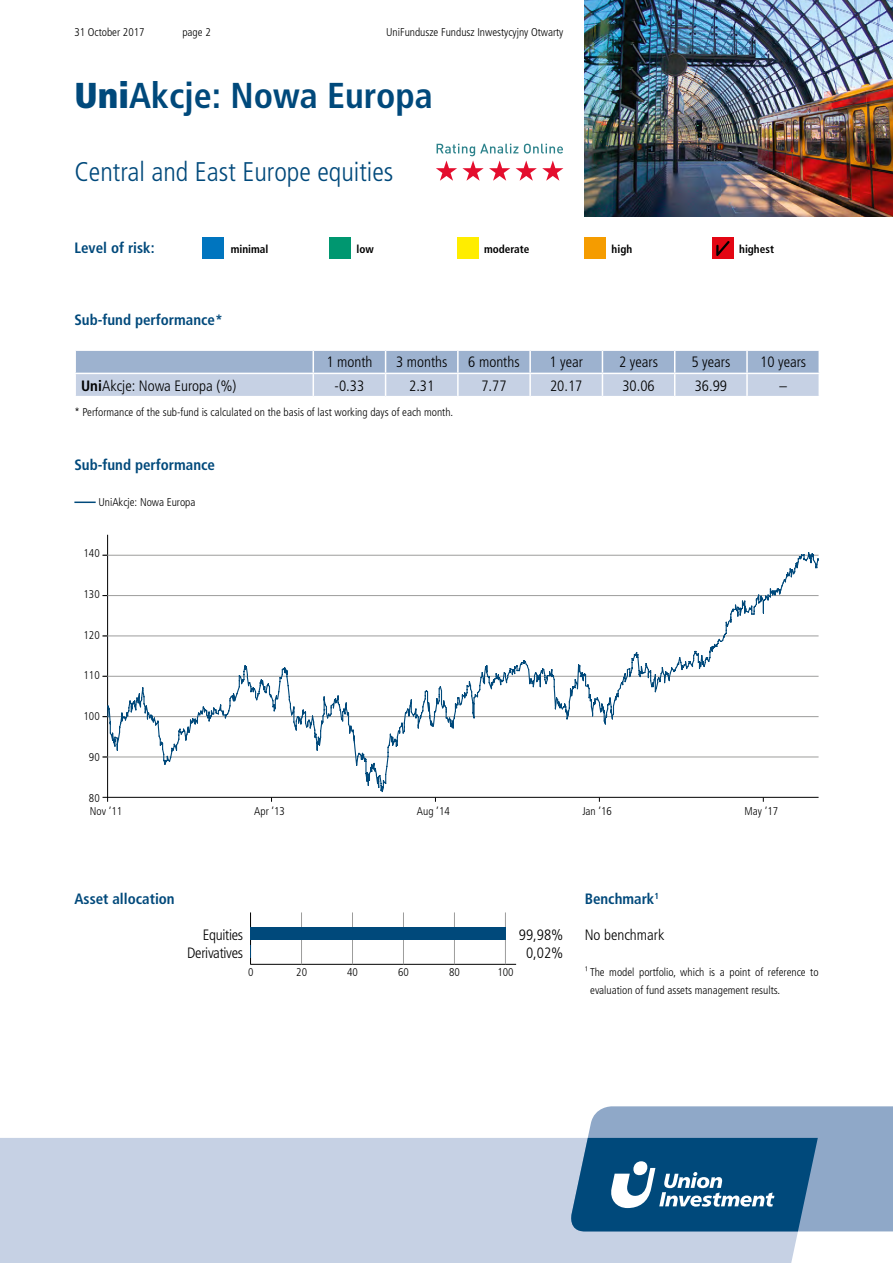
<style>
.page{position:relative;width:893px;height:1263px;background:#fff}
.page>*{position:absolute;margin:0;border:0;box-sizing:border-box;transform-origin:0 0}
.t1{font:700 condensed 36px "Frutiger LT Pro";color:#00497b}
.t2{font:300 condensed 27px "Frutiger LT Pro";color:#00497b}
._04_Copy_10_pt{font:300 condensed 15px "Frutiger LT Pro";color:#000}
._03_Subhead_10_pt{font:700 condensed 15px "Frutiger LT Pro";color:#00497b}
.tabela_wynikow{font:300 condensed 15px "Frutiger LT Pro";color:#000}
._04_Copy_10_pt-2{font:300 condensed 15px "Frutiger LT Pro";letter-spacing:-.02em;color:#000}
._07_Issue_details__p{font:300 condensed 11.25px/18px "Frutiger LT Pro";color:#000}
.wykres_poziom{font:300 condensed 11.25px "Frutiger LT Pro";color:#000}
.t3{font:700 condensed 11.25px "Frutiger LT Pro";color:#000}
.wykres_pion{font:300 condensed 11.25px "Frutiger LT Pro";color:#000}
.s1{font-weight:900}
.s2{font-weight:700}
</style>
<div class="page">
<div style="left:202px;top:238px;width:21px;height:21px;background:#0075bf"></div>
<div style="left:330px;top:238px;width:21px;height:21px;background:#009770"></div>
<div style="left:457px;top:238px;width:21px;height:21px;background:#ffed00"></div>
<div style="left:585px;top:238px;width:21px;height:21px;background:#f59c00"></div>
<div style="left:712px;top:238px;width:21px;height:21px;background:#e30613"></div>
<svg style="left:716px;top:241px;width:14px;height:15px"></svg>
<div style="left:0;top:1138px;width:818px;height:125px;background:#c6d1e4"></div>
<svg style="left:568px;top:1106px;width:325px;height:125px;background:#5583a8"></svg>
<img style="left:585px;top:0;width:308px;height:217px">
<svg style="left:436px;top:144px;width:127px;height:37px"></svg>
<svg style="left:75px;top:350px;width:744px;height:46px;background:#b7c6dc"></svg>
<hr style="left:746px;top:374px;width:2px;height:22px;background:#fff">
<hr style="left:74px;top:501px;width:22px;height:2px;background:#00497b">
<hr style="left:107px;top:535px;width:1px;height:267px;background:#000">
<hr style="left:103px;top:797px;width:716px;height:1px;background:#000">
<svg style="left:107px;top:551px;width:712px;height:242px"></svg>
<hr style="left:250px;top:964px;width:266px;height:1px;background:#000">
<hr style="left:301px;top:912px;width:1px;height:52px;background:#9d9d9c">
<hr style="left:352px;top:912px;width:1px;height:52px;background:#9d9d9c">
<hr style="left:403px;top:912px;width:1px;height:52px;background:#9d9d9c">
<hr style="left:454px;top:912px;width:1px;height:52px;background:#9d9d9c">
<hr style="left:505px;top:912px;width:1px;height:52px;background:#9d9d9c">
<hr style="left:250px;top:912px;width:1px;height:52px;background:#000">
<div style="left:250px;top:927px;width:255px;height:13px;background:#00497b"></div>
<p class="_07_Issue_details__p" style="left:74px;top:23px;width:72px">31 October 2017</p>
<p class="_07_Issue_details__p" style="left:182px;top:23px;width:30px">page 2</p>
<p class="_07_Issue_details__p" style="left:386px;top:23px;width:179px">UniFundusze Fundusz Inwestycyjny Otwarty</p>
<h1 class="t1" style="left:74px;top:75px;width:360px"><span class="s1">Uni</span>Akcje: Nowa Europa</h1>
<h2 class="t2" style="left:74px;top:156px;width:320px">Central and East Europe equities</h2>
<h3 class="_03_Subhead_10_pt" style="left:74px;top:239px;width:82px">Level of risk:</h3>
<p class="t3" style="left:231px;top:242px;width:39px">minimal</p>
<p class="t3" style="left:356px;top:242px;width:19px">low</p>
<p class="t3" style="left:484px;top:242px;width:47px">moderate</p>
<p class="t3" style="left:612px;top:242px;width:22px">high</p>
<p class="t3" style="left:739px;top:242px;width:36px">highest</p>
<p class="_03_Subhead_10_pt" style="left:74px;top:311px;width:150px">Sub-fund performance*</p>
<p class="_04_Copy_10_pt" style="left:326px;top:354px;width:48px">1 month</p>
<p class="_04_Copy_10_pt" style="left:396px;top:354px;width:53px">3 months</p>
<p class="_04_Copy_10_pt" style="left:468px;top:354px;width:53px">6 months</p>
<p class="_04_Copy_10_pt" style="left:549px;top:354px;width:35px">1 year</p>
<p class="_04_Copy_10_pt" style="left:619px;top:354px;width:40px">2 years</p>
<p class="_04_Copy_10_pt" style="left:691px;top:354px;width:40px">5 years</p>
<p class="_04_Copy_10_pt" style="left:760px;top:354px;width:48px">10 years</p>
<p class="_04_Copy_10_pt" style="left:81px;top:377px;width:157px"><span class="s2">Uni</span>Akcje: Nowa Europa (%)</p>
<p class="tabela_wynikow" style="left:335px;top:377px;width:31px">-0.33</p>
<p class="tabela_wynikow" style="left:409px;top:377px;width:27px">2.31</p>
<p class="tabela_wynikow" style="left:481px;top:377px;width:27px">7.77</p>
<p class="tabela_wynikow" style="left:550px;top:377px;width:34px">20.17</p>
<p class="tabela_wynikow" style="left:622px;top:377px;width:34px">30.06</p>
<p class="tabela_wynikow" style="left:695px;top:377px;width:34px">36.99</p>
<p class="_04_Copy_10_pt" style="left:779px;top:377px;width:9px">–</p>
<p class="_07_Issue_details__p" style="left:74px;top:403px;width:380px">* Performance of the sub-fund is calculated on the basis of last working days of each month.</p>
<p class="_03_Subhead_10_pt" style="left:74px;top:456px;width:142px">Sub-fund performance</p>
<p class="_07_Issue_details__p" style="left:98px;top:493px;width:99px">UniAkcje: Nowa Europa</p>
<p class="wykres_pion" style="left:84px;top:547px;width:18px">140</p>
<p class="wykres_pion" style="left:84px;top:587px;width:18px">130</p>
<p class="wykres_pion" style="left:84px;top:628px;width:18px">120</p>
<p class="wykres_pion" style="left:84px;top:669px;width:18px">110</p>
<p class="wykres_pion" style="left:84px;top:710px;width:18px">100</p>
<p class="wykres_pion" style="left:89px;top:751px;width:12px">90</p>
<p class="wykres_pion" style="left:89px;top:791px;width:12px">80</p>
<p class="wykres_poziom" style="left:90px;top:805px;width:34px">Nov ’11</p>
<p class="wykres_poziom" style="left:254px;top:805px;width:32px">Apr ’13</p>
<p class="wykres_poziom" style="left:417px;top:805px;width:34px">Aug ’14</p>
<p class="wykres_poziom" style="left:582px;top:805px;width:31px">Jan ’16</p>
<p class="wykres_poziom" style="left:744px;top:805px;width:35px">May ’17</p>
<p class="_03_Subhead_10_pt" style="left:74px;top:889px;width:102px">Asset allocation</p>
<p class="_03_Subhead_10_pt" style="left:585px;top:889px;width:76px">Benchmark<sup>1</sup></p>
<p class="_04_Copy_10_pt" style="left:585px;top:926px;width:81px">No benchmark</p>
<p class="_07_Issue_details__p" style="left:590px;top:963px;width:230px;text-indent:-6px">¹ The model portfolio, which is a point of reference to evaluation of fund assets management results.</p>
<p class="_04_Copy_10_pt" style="left:519px;top:926px;width:46px">99,98%</p>
<p class="_04_Copy_10_pt" style="left:526px;top:944px;width:39px">0,02%</p>
<p class="_04_Copy_10_pt-2" style="left:203px;top:926px;width:42px">Equities</p>
<p class="_04_Copy_10_pt-2" style="left:187px;top:944px;width:57px">Derivatives</p>
<p class="_07_Issue_details__p" style="left:248px;top:963px;width:7px">0</p>
<p class="_07_Issue_details__p" style="left:296px;top:963px;width:12px">20</p>
<p class="_07_Issue_details__p" style="left:347px;top:963px;width:12px">40</p>
<p class="_07_Issue_details__p" style="left:398px;top:963px;width:12px">60</p>
<p class="_07_Issue_details__p" style="left:449px;top:963px;width:12px">80</p>
<p class="_07_Issue_details__p" style="left:497px;top:963px;width:18px">100</p>
</div>
